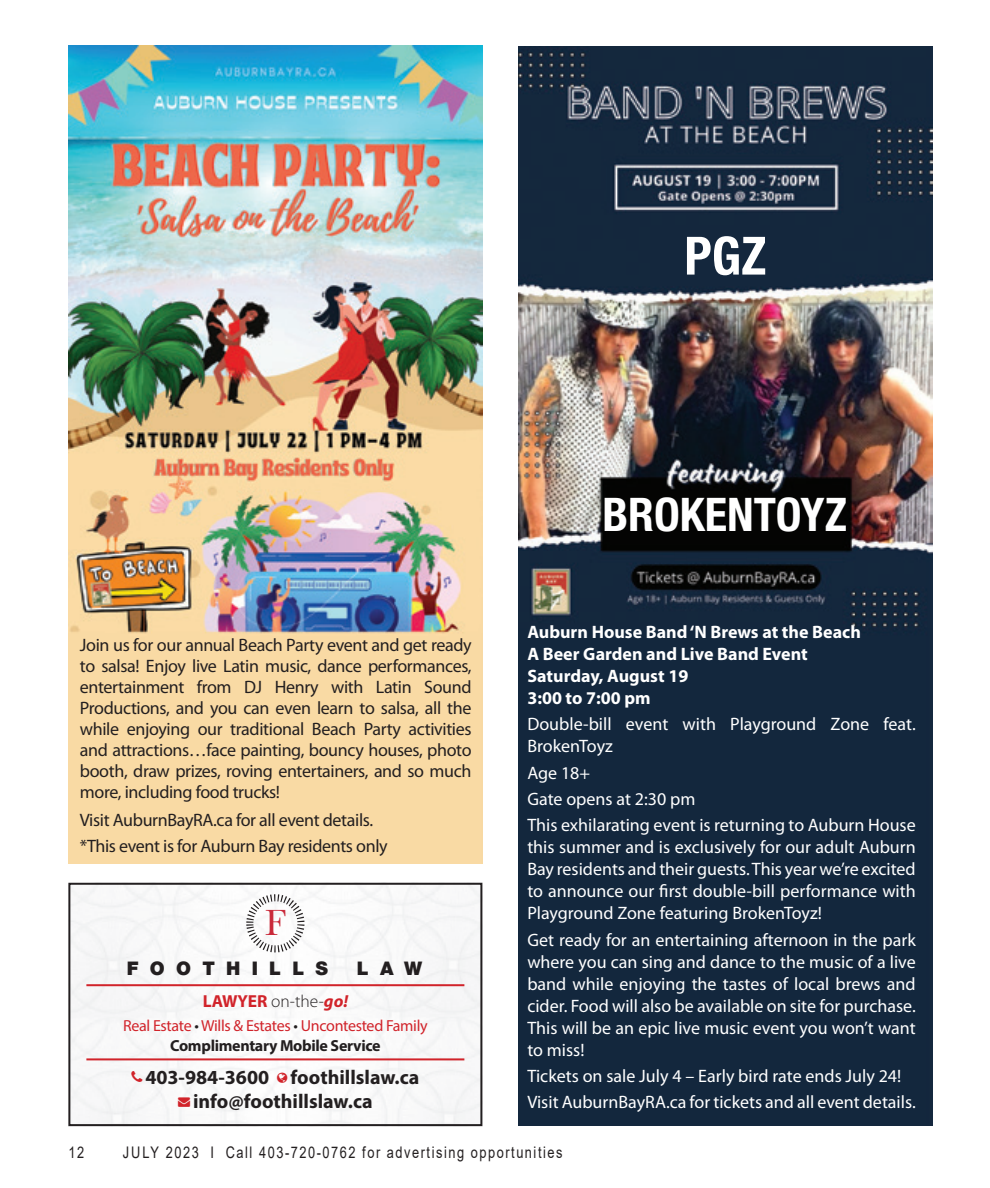
<style>
.page{position:relative;width:990px;height:1188px;background:#fff}
.page>*{position:absolute;margin:0;border:0;box-sizing:border-box;transform-origin:0 0}
.In_Around_title{font:700 condensed 52.8px "Helvetica Neue LT Std";color:#fff}
.In_Around_title-2{font:700 condensed 46.4px "Helvetica Neue LT Std";color:#fff}
.t1{font:37.8px "Baskerville MT Std";color:#ca2a3a}
.t2{font:700 20px "Myriad Pro";color:#231f20}
.t3{font:900 18.8px "Helvetica Neue LT Std";letter-spacing:.6em;color:#231f20}
.Body_text{font:18px/22px "Myriad Pro";color:#fff;text-align:justify}
.Body_text-2{font:18px/21px "Myriad Pro";letter-spacing:-.02em;color:#231f20;text-align:justify}
.Body_text-3{font:700 18px "Myriad Pro";color:#fff}
.t4{font:300 17.4px "Myriad Pro";color:#231f20}
.t5{font:16px/20px "Myriad Pro";letter-spacing:-.02em;color:#d1232a;text-align:center}
.t6{font:16px "Arial";letter-spacing:.12em;color:#231f20;scale:.8 1}
.s1{font-weight:700;color:#d1232a}
.s2{font-weight:700;font-style:italic;color:#d1232a}
.s3{color:#231f20}
.s4{font-weight:700;color:#231f20}
.s5{color:#d1232a}
</style>
<div class="page">
<img style="left:68px;top:46px;width:414px;height:818px">
<hr style="left:86px;top:984px;width:378px;height:2px;background:#d1232a">
<hr style="left:86px;top:1058px;width:378px;height:2px;background:#d1232a">
<div style="left:68px;top:883px;width:414px;height:243px;border:2px solid #231f20"></div>
<svg style="left:246px;top:894px;width:58px;height:58px"></svg>
<img style="left:518px;top:47px;width:414px;height:1078px">
<svg style="left:131px;top:1071px;width:11px;height:11px"></svg>
<p class="In_Around_title" style="left:684px;top:224px;width:84px">PGZ</p>
<p class="Body_text-2" style="left:80px;top:634px;width:393px">Join us for our annual Beach Party event and get ready to salsa! Enjoy live Latin music, dance performances, entertainment from DJ Henry with Latin Sound Productions, and you can even learn to salsa, all the while enjoying our traditional Beach Party activities and attractions…face painting, bouncy houses, photo booth, draw prizes, roving entertainers, and so much more, including food trucks!</p>
<p class="Body_text-2" style="left:80px;top:810px;width:295px">Visit AuburnBayRA.ca for all event details.</p>
<p class="Body_text-2" style="left:80px;top:835px;width:309px">*This event is for Auburn Bay residents only</p>
<p class="t1" style="left:265px;top:901px;width:22px">F</p>
<p class="t3" style="left:127px;top:957px;width:203px">FOOTHILLS</p>
<p class="t3" style="left:357px;top:957px;width:67px">LAW</p>
<p class="t4" style="left:203px;top:990px;width:147px"><span class="s1">LAWYER</span> on-the-<span class="s2">go!</span></p>
<p class="t5" style="left:123px;top:1015px;width:306px">Real Estate <span class="s3">•</span> Wills &amp; Estates <span class="s3">•</span> Uncontested Family<br><span class="s4">Complimentary Mobile Service</span></p>
<p class="t2" style="left:145px;top:1064px;width:276px">403-984-3600 foothillslaw.ca</p>
<p class="t2" style="left:178px;top:1088px;width:196px"><span class="s5">→</span> info@foothillslaw.ca</p>
<p class="In_Around_title-2" style="left:602px;top:487px;width:246px">BROKENTOYZ</p>
<p class="Body_text-3" style="left:527px;top:620px;width:335px">Auburn House Band ‘N Brews at the Beach</p>
<p class="Body_text-3" style="left:527px;top:642px;width:282px">A Beer Garden and Live Band Event</p>
<p class="Body_text-3" style="left:527px;top:664px;width:162px">Saturday, August 19</p>
<p class="Body_text-3" style="left:527px;top:686px;width:125px">3:00 to 7:00 pm</p>
<p class="Body_text" style="left:527px;top:713px;width:390px">Double-bill event with Playground Zone feat.<br>BrokenToyz</p>
<p class="Body_text" style="left:527px;top:761px;width:64px">Age 18+</p>
<p class="Body_text" style="left:527px;top:788px;width:170px">Gate opens at 2:30 pm</p>
<p class="Body_text" style="left:527px;top:814px;width:390px">This exhilarating event is returning to Auburn House this summer and is exclusively for our adult Auburn Bay residents and their guests. This year we’re excited to announce our first double-bill performance with Playground Zone featuring BrokenToyz!</p>
<p class="Body_text" style="left:527px;top:928px;width:390px">Get ready for an entertaining afternoon in the park where you can sing and dance to the music of a live band while enjoying the tastes of local brews and cider. Food will also be available on site for purchase.<br>This will be an epic live music event you won’t want to miss!</p>
<p class="Body_text" style="left:527px;top:1065px;width:375px">Tickets on sale July 4 – Early bird rate ends July 24!</p>
<p class="Body_text" style="left:527px;top:1091px;width:390px">Visit AuburnBayRA.ca for tickets and all event details.</p>
<p class="t6" style="left:68px;top:1141px;width:21px">12</p>
<p class="t6" style="left:123px;top:1141px;width:551px">JULY 2023 I Call 403-720-0762 for advertising opportunities</p>
</div>
